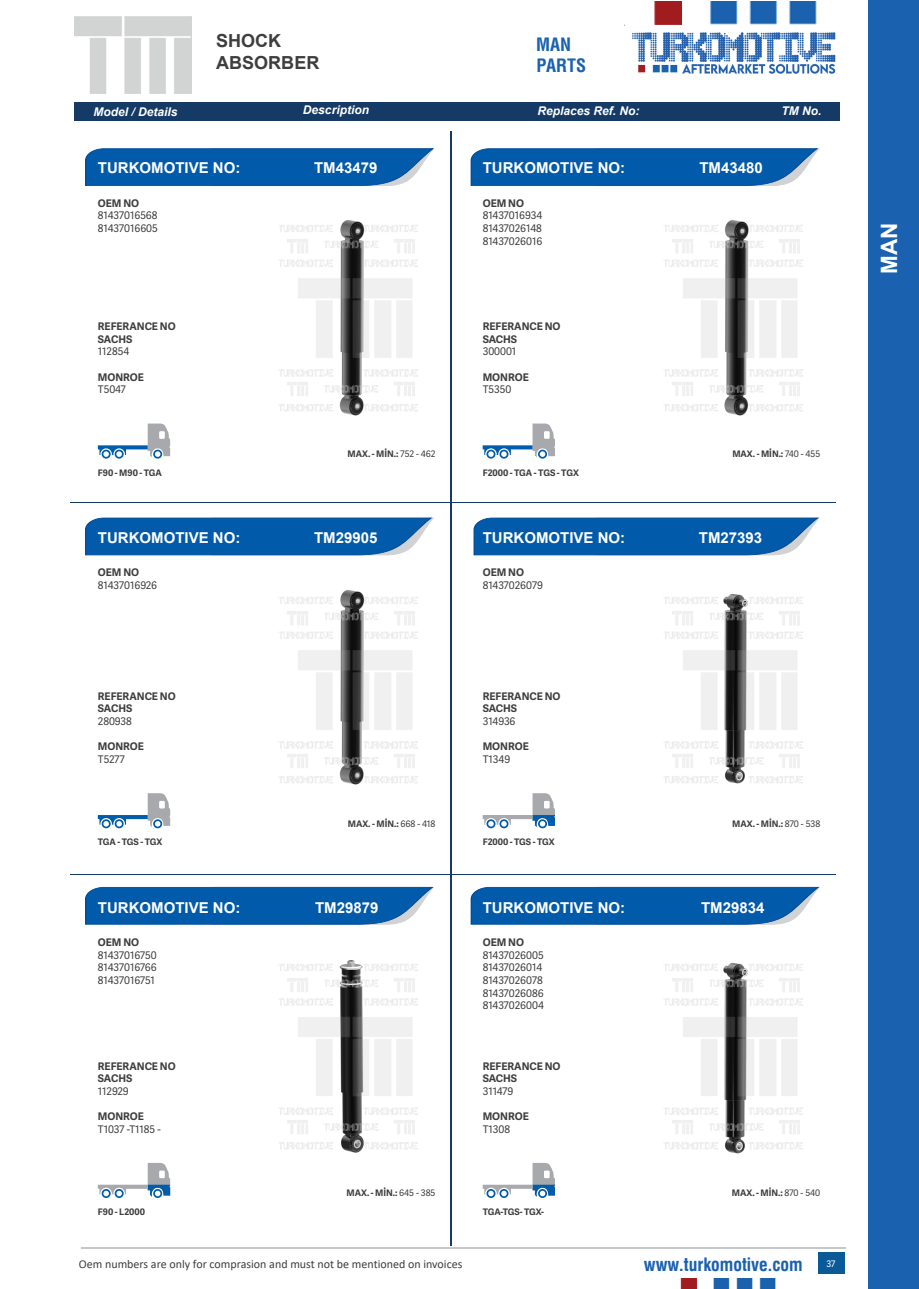
<style>
.page{position:relative;width:919px;height:1289px;background:#fff}
.page>*{position:absolute;margin:0;border:0;box-sizing:border-box;transform-origin:0 0}
.t1{font:700 22.5px "Arial";color:#fff}
.t2{font:700 18px "Swis 721 Cn BT";color:#1a61af}
.t3{font:700 18px/21.6px "Arial";color:#3e3e3f}
.t4{font:18px/20.9px "Helvetica Cond Bold Tr";color:#1a61af}
.t5{font:700 15px "Arial";color:#fff}
.t6{font:12px "Calibri";color:#3e3e3f}
.t7{font:italic 700 12px "Arial";color:#fff}
.t8{font:10.5px "Adelle Sans";color:#3e3e3f}
.t9{font:700 10.5px "Adelle Sans";color:#3e3e3f}
.t10{font:700 9px "Adelle Sans";color:#3e3e3f}
.t11{font:700 9px "Adelle Sans";letter-spacing:-.02em;color:#3e3e3f}
.t12{font:9px "Adelle Sans";color:#fff}
.s1{font-weight:400}
</style>
<div class="page">
<svg style="left:85px;top:148px;width:349px;height:38px;background:#1364ae"></svg>
<svg style="left:470px;top:148px;width:350px;height:38px;background:#1465ae"></svg>
<svg style="left:85px;top:517px;width:349px;height:38px;background:#1666af"></svg>
<svg style="left:473px;top:517px;width:347px;height:38px;background:#1666af"></svg>
<svg style="left:85px;top:886px;width:349px;height:39px;background:#1968b0"></svg>
<svg style="left:470px;top:886px;width:350px;height:39px;background:#1969b0"></svg>
<svg style="left:98px;top:423px;width:72px;height:35px"></svg>
<svg style="left:482px;top:423px;width:73px;height:35px"></svg>
<svg style="left:98px;top:793px;width:72px;height:35px"></svg>
<svg style="left:482px;top:793px;width:73px;height:35px"></svg>
<svg style="left:98px;top:1163px;width:72px;height:34px"></svg>
<svg style="left:482px;top:1163px;width:73px;height:34px"></svg>
<div style="left:74px;top:102px;width:766px;height:19px;background:#143a65"></div>
<img style="left:632px;top:32px;width:204px;height:42px">
<img style="left:74px;top:17px;width:118px;height:77px">
<img style="left:624px;top:1px;width:192px;height:25px">
<div style="left:817px;top:1252px;width:27px;height:21px;background:#0b5a98"></div>
<hr style="left:81px;top:1247px;width:764px;height:1px;background:#b3b6b6">
<img style="left:680px;top:1278px;width:95px;height:10px">
<div style="left:868px;top:0;width:50px;height:1288px;background:#1a61af"></div>
<hr style="left:70px;top:502px;width:765px;height:1px;background:#143a65">
<hr style="left:70px;top:874px;width:765px;height:1px;background:#143a65">
<hr style="left:450px;top:131px;width:1px;height:1115px;background:#143a65">
<img style="left:664px;top:220px;width:139px;height:196px">
<img style="left:279px;top:220px;width:139px;height:196px">
<img style="left:664px;top:594px;width:139px;height:190px">
<img style="left:279px;top:590px;width:139px;height:195px">
<img style="left:664px;top:963px;width:139px;height:191px">
<img style="left:279px;top:960px;width:139px;height:193px">
<h2 class="t3" style="left:216px;top:30px;width:104px">SHOCK<br>ABSORBER</h2>
<h2 class="t4" style="left:536px;top:34px;width:52px">MAN<br>PARTS</h2>
<p class="t7" style="left:93px;top:104px;width:85px">Model / Details</p>
<p class="t7" style="left:303px;top:102px;width:68px">Description</p>
<p class="t7" style="left:537px;top:103px;width:104px">Replaces Ref. No:</p>
<p class="t7" style="left:781px;top:103px;width:41px">TM No.</p>
<p class="t5" style="left:98px;top:158px;width:144px">TURKOMOTIVE NO:</p>
<p class="t5" style="left:699px;top:158px;width:65px">TM43480</p>
<p class="t5" style="left:482px;top:158px;width:144px">TURKOMOTIVE NO:</p>
<p class="t5" style="left:314px;top:158px;width:65px">TM43479</p>
<p class="t9" style="left:98px;top:195px;width:43px">OEM NO</p>
<p class="t8" style="left:98px;top:208px;width:61px">81437016568</p>
<p class="t8" style="left:98px;top:221px;width:61px">81437016605</p>
<p class="t9" style="left:482px;top:195px;width:43px">OEM NO</p>
<p class="t8" style="left:482px;top:208px;width:61px">81437016934</p>
<p class="t8" style="left:482px;top:221px;width:61px">81437026148</p>
<p class="t8" style="left:482px;top:233px;width:61px">81437026016</p>
<p class="t9" style="left:98px;top:319px;width:79px">REFERANCE NO</p>
<p class="t9" style="left:98px;top:331px;width:36px">SACHS</p>
<p class="t8" style="left:98px;top:344px;width:33px">112854</p>
<p class="t9" style="left:98px;top:369px;width:48px">MONROE</p>
<p class="t8" style="left:98px;top:382px;width:30px">T5047</p>
<p class="t9" style="left:482px;top:319px;width:79px">REFERANCE NO</p>
<p class="t9" style="left:482px;top:331px;width:36px">SACHS</p>
<p class="t8" style="left:482px;top:344px;width:35px">300001</p>
<p class="t9" style="left:482px;top:369px;width:48px">MONROE</p>
<p class="t8" style="left:482px;top:382px;width:30px">T5350</p>
<p class="t10" style="left:347px;top:447px;width:89px">MAX. - MİN.: <span class="s1">752 - 462</span></p>
<p class="t10" style="left:732px;top:447px;width:89px">MAX. - MİN.: <span class="s1">740 - 455</span></p>
<p class="t10" style="left:98px;top:466px;width:66px">F90 - M90 - TGA</p>
<p class="t10" style="left:482px;top:466px;width:98px">F2000 - TGA - TGS - TGX</p>
<p class="t5" style="left:98px;top:527px;width:144px">TURKOMOTIVE NO:</p>
<p class="t5" style="left:698px;top:527px;width:65px">TM27393</p>
<p class="t5" style="left:482px;top:527px;width:144px">TURKOMOTIVE NO:</p>
<p class="t5" style="left:314px;top:527px;width:65px">TM29905</p>
<p class="t9" style="left:98px;top:565px;width:43px">OEM NO</p>
<p class="t8" style="left:98px;top:578px;width:61px">81437016926</p>
<p class="t9" style="left:482px;top:565px;width:43px">OEM NO</p>
<p class="t8" style="left:482px;top:578px;width:62px">81437026079</p>
<p class="t9" style="left:98px;top:688px;width:79px">REFERANCE NO</p>
<p class="t9" style="left:98px;top:701px;width:36px">SACHS</p>
<p class="t8" style="left:98px;top:714px;width:36px">280938</p>
<p class="t9" style="left:98px;top:738px;width:48px">MONROE</p>
<p class="t8" style="left:98px;top:751px;width:29px">T5277</p>
<p class="t9" style="left:482px;top:688px;width:79px">REFERANCE NO</p>
<p class="t9" style="left:482px;top:701px;width:36px">SACHS</p>
<p class="t8" style="left:482px;top:714px;width:34px">314936</p>
<p class="t9" style="left:482px;top:738px;width:48px">MONROE</p>
<p class="t8" style="left:482px;top:751px;width:29px">T1349</p>
<p class="t10" style="left:348px;top:817px;width:89px">MAX. - MİN.: <span class="s1">668 - 418</span></p>
<p class="t10" style="left:732px;top:817px;width:90px">MAX. - MİN.: <span class="s1">870 - 538</span></p>
<p class="t11" style="left:98px;top:835px;width:66px">TGA - TGS - TGX</p>
<p class="t10" style="left:482px;top:835px;width:74px">F2000 - TGS - TGX</p>
<p class="t5" style="left:98px;top:897px;width:144px">TURKOMOTIVE NO:</p>
<p class="t5" style="left:701px;top:897px;width:65px">TM29834</p>
<p class="t5" style="left:482px;top:897px;width:144px">TURKOMOTIVE NO:</p>
<p class="t5" style="left:315px;top:897px;width:65px">TM29879</p>
<p class="t9" style="left:98px;top:934px;width:43px">OEM NO</p>
<p class="t8" style="left:98px;top:947px;width:60px">81437016750</p>
<p class="t8" style="left:98px;top:960px;width:60px">81437016766</p>
<p class="t8" style="left:98px;top:972px;width:58px">81437016751</p>
<p class="t9" style="left:98px;top:1058px;width:79px">REFERANCE NO</p>
<p class="t9" style="left:98px;top:1070px;width:36px">SACHS</p>
<p class="t8" style="left:98px;top:1083px;width:33px">112929</p>
<p class="t9" style="left:98px;top:1108px;width:48px">MONROE</p>
<p class="t8" style="left:98px;top:1121px;width:64px">T1037 -T1185 -</p>
<p class="t10" style="left:98px;top:1205px;width:49px">F90 - L2000</p>
<p class="t10" style="left:346px;top:1186px;width:90px">MAX. - MİN.: <span class="s1">645 - 385</span></p>
<p class="t9" style="left:482px;top:934px;width:43px">OEM NO</p>
<p class="t8" style="left:482px;top:947px;width:62px">81437026005</p>
<p class="t8" style="left:482px;top:960px;width:61px">81437026014</p>
<p class="t8" style="left:482px;top:972px;width:62px">81437026078</p>
<p class="t8" style="left:482px;top:985px;width:63px">81437026086</p>
<p class="t8" style="left:482px;top:997px;width:63px">81437026004</p>
<p class="t9" style="left:482px;top:1058px;width:79px">REFERANCE NO</p>
<p class="t9" style="left:482px;top:1070px;width:36px">SACHS</p>
<p class="t8" style="left:482px;top:1083px;width:32px">311479</p>
<p class="t9" style="left:482px;top:1108px;width:48px">MONROE</p>
<p class="t8" style="left:482px;top:1121px;width:29px">T1308</p>
<p class="t11" style="left:482px;top:1205px;width:63px">TGA-TGS- TGX-</p>
<p class="t10" style="left:731px;top:1186px;width:90px">MAX. - MİN.: <span class="s1">870 - 540</span></p>
<p class="t6" style="left:79px;top:1255px;width:385px">Oem numbers are only for comprasion and must not be mentioned on invoices</p>
<h2 class="t2" style="left:644px;top:1253px;width:160px">www.turkomotive.com</h2>
<p class="t12" style="left:826px;top:1256px;width:11px">37</p>
<h1 class="t1" style="left:873px;top:274px;width:53px;rotate:-90deg">MAN</h1>
</div>
